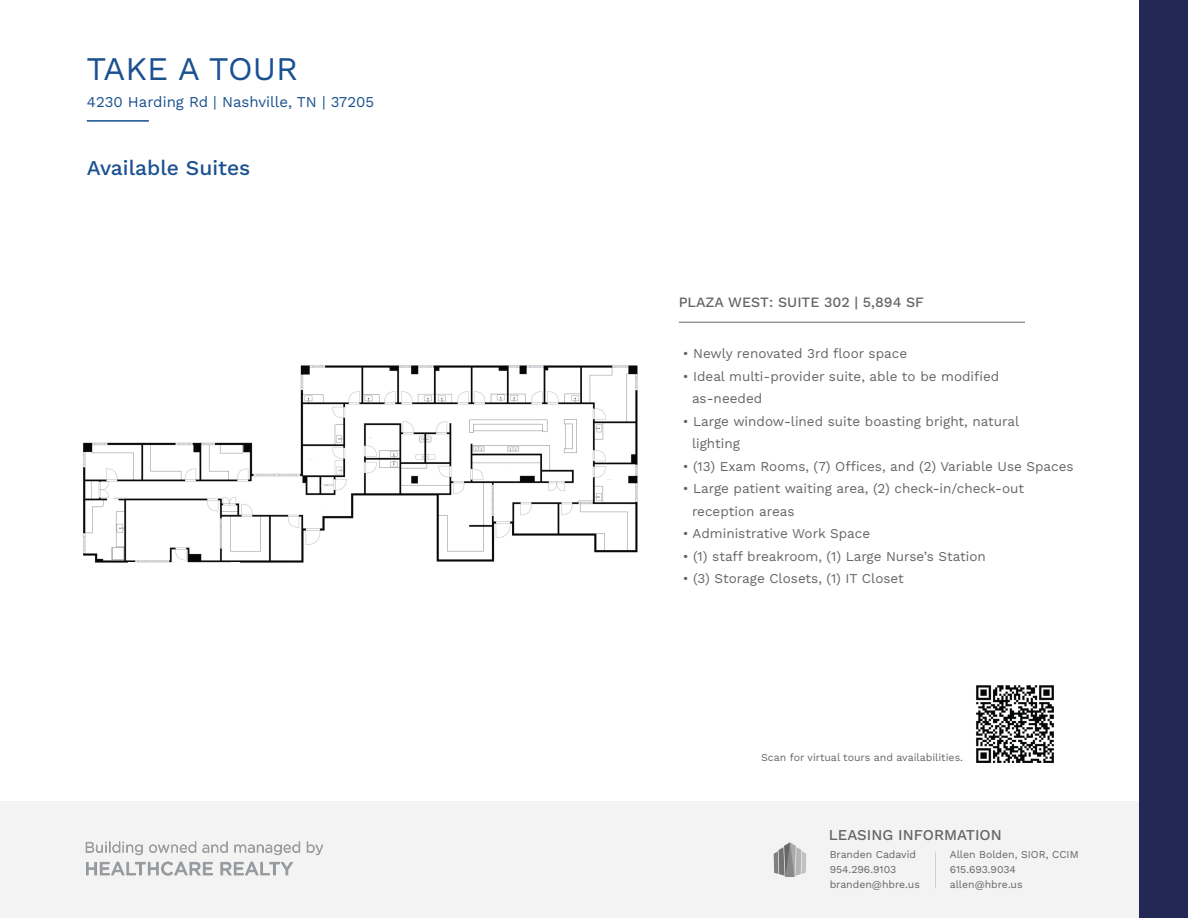
<style>
.page{position:relative;width:1188px;height:918px;background:#fff}
.page>*{position:absolute;margin:0;border:0;box-sizing:border-box;transform-origin:0 0}
.t1{font:33px "Work Sans";color:#1b5091}
.t2{font:21px "Work Sans";color:#1b5091}
.t3{font:15px "Work Sans";color:#1b5091}
.t4{font:15px "Work Sans";color:#646566}
.t5{font:14.25px "Work Sans";color:#646566}
.t6{font:13.5px/22.5px "Work Sans";color:#646667}
.t7{font:10.5px/15px "Work Sans";color:#646566}
.t8{font:10.5px "Work Sans";color:#646767}
.t9{font:10.5px "Work Sans";color:#646667}
</style>
<div class="page">
<div style="left:0;top:801px;width:1188px;height:117px;background:#f3f3f3"></div>
<svg style="left:774px;top:842px;width:32px;height:35px"></svg>
<div style="left:1139px;top:0;width:49px;height:918px;background:#232954"></div>
<hr style="left:87px;top:120px;width:62px;height:2px;background:#1b5091">
<img style="left:85px;top:841px;width:238px;height:35px">
<hr style="left:679px;top:322px;width:346px;height:1px;background:#646566">
<img style="left:976px;top:685px;width:78px;height:78px">
<img style="left:83px;top:365px;width:555px;height:198px">
<div style="left:128px;top:562px;width:9px;height:7px;background:#fff"></div>
<div style="left:231px;top:562px;width:9px;height:7px;background:#fff"></div>
<h1 class="t1" style="left:87px;top:43px;width:213px">TAKE A TOUR</h1>
<p class="t3" style="left:87px;top:91px;width:289px">4230 Harding Rd | Nashville, TN | 37205</p>
<h2 class="t2" style="left:87px;top:152px;width:165px">Available Suites</h2>
<p class="t5" style="left:679px;top:291px;width:247px">PLAZA WEST: SUITE 302 | 5,894 SF</p>
<p class="t6" style="left:683px;top:342px;width:226px">• Newly renovated 3rd floor space</p>
<p class="t6" style="left:692px;top:364px;width:309px;text-indent:-9px">• Ideal multi-provider suite, able to be modified as-needed</p>
<p class="t6" style="left:692px;top:409px;width:329px;text-indent:-9px">• Large window-lined suite boasting bright, natural lighting</p>
<p class="t6" style="left:683px;top:454px;width:392px">• (13) Exam Rooms, (7) Offices, and (2) Variable Use Spaces</p>
<p class="t6" style="left:692px;top:477px;width:334px;text-indent:-9px">• Large patient waiting area, (2) check-in/check-out reception areas</p>
<p class="t6" style="left:683px;top:522px;width:189px">• Administrative Work Space</p>
<p class="t6" style="left:683px;top:544px;width:305px">• (1) staff breakroom, (1) Large Nurse’s Station</p>
<p class="t6" style="left:683px;top:567px;width:223px">• (3) Storage Closets, (1) IT Closet</p>
<p class="t8" style="left:761px;top:749px;width:204px">Scan for virtual tours and availabilities.</p>
<p class="t4" style="left:829px;top:824px;width:174px">LEASING INFORMATION</p>
<p class="t7" style="left:830px;top:847px;width:92px">Branden Cadavid<br>954.296.9103 branden@hbre.us</p>
<p class="t9" style="left:950px;top:847px;width:130px">Allen Bolden, SIOR, CCIM</p>
<p class="t7" style="left:950px;top:862px;width:74px">615.693.9034 allen@hbre.us</p>
</div>
